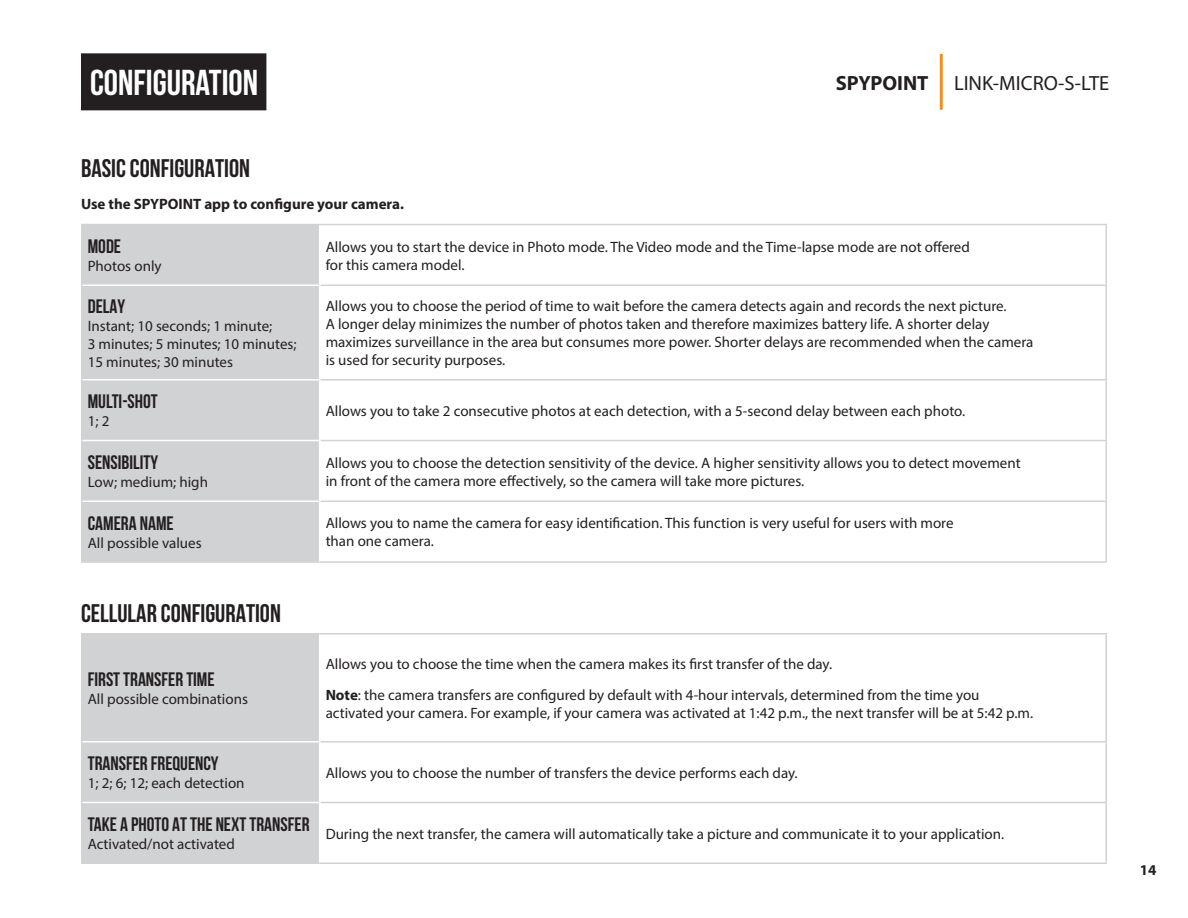
<style>
.page{position:relative;width:1188px;height:918px;background:#fff}
.page>*{position:absolute;margin:0;border:0;box-sizing:border-box;transform-origin:0 0}
.t1{font:700 36px "Bebas Neue";color:#fff}
.t2{font:700 25.5px "Bebas Neue";color:#231f20}
.t3{font:20.55px "Myriad Pro";color:#231f20}
.t4{font:700 20.55px "Myriad Pro";color:#231f20}
.t5{font:700 19.5px "Bebas Neue";color:#231f20}
.t6{font:15px/18px "Myriad Pro";color:#231f20}
.t7{font:700 15px "Myriad Pro";color:#231f20}
.s1{font-weight:700}
</style>
<div class="page">
<hr style="left:940px;top:54px;width:3px;height:56px;background:#f68e1e">
<div style="left:82px;top:225px;width:237px;height:336px;background:#d1d2d4"></div>
<svg style="left:321px;top:225px;width:785px;height:336px"></svg>
<hr style="left:81px;top:224px;width:239px;height:1px;background:#d1d2d4">
<hr style="left:81px;top:225px;width:1px;height:60px;background:#d1d2d4">
<hr style="left:320px;top:224px;width:787px;height:1px;background:#d1d2d4">
<hr style="left:1106px;top:225px;width:1px;height:60px;background:#d1d2d4">
<hr style="left:81px;top:285px;width:1px;height:95px;background:#d1d2d4">
<hr style="left:320px;top:285px;width:787px;height:1px;background:#d1d2d4">
<hr style="left:1106px;top:286px;width:1px;height:93px;background:#d1d2d4">
<hr style="left:81px;top:380px;width:1px;height:61px;background:#d1d2d4">
<hr style="left:320px;top:379px;width:787px;height:2px;background:#d1d2d4">
<hr style="left:1106px;top:381px;width:1px;height:59px;background:#d1d2d4">
<hr style="left:81px;top:441px;width:1px;height:60px;background:#d1d2d4">
<hr style="left:320px;top:440px;width:787px;height:1px;background:#d1d2d4">
<hr style="left:1106px;top:441px;width:1px;height:60px;background:#d1d2d4">
<hr style="left:81px;top:501px;width:1px;height:60px;background:#d1d2d4">
<hr style="left:320px;top:501px;width:787px;height:1px;background:#d1d2d4">
<hr style="left:1106px;top:502px;width:1px;height:59px;background:#d1d2d4">
<hr style="left:81px;top:561px;width:239px;height:2px;background:#d1d2d4">
<hr style="left:320px;top:561px;width:787px;height:2px;background:#d1d2d4">
<hr style="left:82px;top:285px;width:238px;height:1px;background:#fff">
<hr style="left:82px;top:379px;width:238px;height:2px;background:#fff">
<hr style="left:82px;top:440px;width:238px;height:1px;background:#fff">
<hr style="left:82px;top:501px;width:238px;height:1px;background:#fff">
<div style="left:82px;top:634px;width:237px;height:228px;background:#d1d2d4"></div>
<svg style="left:320px;top:634px;width:786px;height:228px"></svg>
<hr style="left:81px;top:633px;width:239px;height:1px;background:#d1d2d4">
<hr style="left:81px;top:634px;width:1px;height:108px;background:#d1d2d4">
<hr style="left:320px;top:633px;width:787px;height:1px;background:#d1d2d4">
<hr style="left:1106px;top:634px;width:1px;height:107px;background:#d1d2d4">
<hr style="left:81px;top:742px;width:1px;height:60px;background:#d1d2d4">
<hr style="left:320px;top:741px;width:787px;height:1px;background:#d1d2d4">
<hr style="left:1106px;top:742px;width:1px;height:60px;background:#d1d2d4">
<hr style="left:81px;top:802px;width:1px;height:60px;background:#d1d2d4">
<hr style="left:320px;top:802px;width:787px;height:1px;background:#d1d2d4">
<hr style="left:1106px;top:803px;width:1px;height:59px;background:#d1d2d4">
<hr style="left:81px;top:862px;width:239px;height:2px;background:#d1d2d4">
<hr style="left:320px;top:862px;width:787px;height:2px;background:#d1d2d4">
<hr style="left:82px;top:741px;width:238px;height:1px;background:#fff">
<hr style="left:82px;top:802px;width:238px;height:1px;background:#fff">
<div style="left:81px;top:53px;width:185px;height:57px;background:#231f20"></div>
<h1 class="t1" style="left:90px;top:63px;width:170px">CONFIGURATION</h1>
<h2 class="t2" style="left:81px;top:155px;width:170px">BASIC CONFIGURATION</h2>
<p class="t7" style="left:81px;top:194px;width:324px">Use the SPYPOINT app to configure your camera.</p>
<h3 class="t4" style="left:836px;top:69px;width:94px">SPYPOINT</h3>
<h3 class="t3" style="left:954px;top:70px;width:157px">LINK-MICRO-S-LTE</h3>
<h3 class="t5" style="left:88px;top:236px;width:35px">MODE</h3>
<p class="t6" style="left:88px;top:257px;width:75px">Photos only</p>
<p class="t6" style="left:326px;top:237px;width:646px">Allows you to start the device in Photo mode. The Video mode and the Time-lapse mode are not offered for this camera model.</p>
<h3 class="t5" style="left:88px;top:295px;width:39px">DELAY</h3>
<p class="t6" style="left:88px;top:317px;width:210px">Instant; 10 seconds; 1 minute;<br>3 minutes; 5 minutes; 10 minutes;<br>15 minutes; 30 minutes</p>
<p class="t6" style="left:326px;top:297px;width:709px">Allows you to choose the period of time to wait before the camera detects again and records the next picture.<br>A longer delay minimizes the number of photos taken and therefore maximizes battery life. A shorter delay maximizes surveillance in the area but consumes more power. Shorter delays are recommended when the camera is used for security purposes.</p>
<h3 class="t5" style="left:88px;top:391px;width:72px">MULTI-SHOT</h3>
<p class="t6" style="left:88px;top:412px;width:23px">1; 2</p>
<p class="t6" style="left:326px;top:402px;width:641px">Allows you to take 2 consecutive photos at each detection, with a 5-second delay between each photo.</p>
<h3 class="t5" style="left:88px;top:452px;width:72px">SENSIBILITY</h3>
<p class="t6" style="left:88px;top:473px;width:122px">Low; medium; high</p>
<p class="t6" style="left:326px;top:453px;width:696px">Allows you to choose the detection sensitivity of the device. A higher sensitivity allows you to detect movement in front of the camera more effectively, so the camera will take more pictures.</p>
<h3 class="t5" style="left:88px;top:513px;width:87px">CAMERA NAME</h3>
<p class="t6" style="left:88px;top:534px;width:115px">All possible values</p>
<p class="t6" style="left:326px;top:514px;width:629px">Allows you to name the camera for easy identification. This function is very useful for users with more than one camera.</p>
<h2 class="t2" style="left:81px;top:600px;width:201px">CELLULAR CONFIGURATION</h2>
<h3 class="t5" style="left:88px;top:669px;width:128px">FIRST TRANSFER TIME</h3>
<p class="t6" style="left:88px;top:690px;width:162px">All possible combinations</p>
<h3 class="t5" style="left:88px;top:753px;width:132px">TRANSFER FREQUENCY</h3>
<p class="t6" style="left:88px;top:774px;width:158px">1; 2; 6; 12; each detection</p>
<h3 class="t5" style="left:88px;top:814px;width:223px">TAKE A PHOTO AT THE NEXT TRANSFER</h3>
<p class="t6" style="left:88px;top:835px;width:149px">Activated/not activated</p>
<p class="t6" style="left:326px;top:648px;width:655px;line-height:31.5px">Allows you to choose the time when the camera makes its first transfer of the day.<br><span class="s1">Note</span>: the camera transfers are configured by default with 4-hour intervals, determined from the time you</p>
<p class="t6" style="left:326px;top:704px;width:709px">activated your camera. For example, if your camera was activated at 1:42 p.m., the next transfer will be at 5:42 p.m.</p>
<p class="t6" style="left:326px;top:763px;width:474px">Allows you to choose the number of transfers the device performs each day.</p>
<p class="t6" style="left:326px;top:824px;width:680px">During the next transfer, the camera will automatically take a picture and communicate it to your application.</p>
<p class="t7" style="left:1140px;top:860px;width:18px">14</p>
</div>
